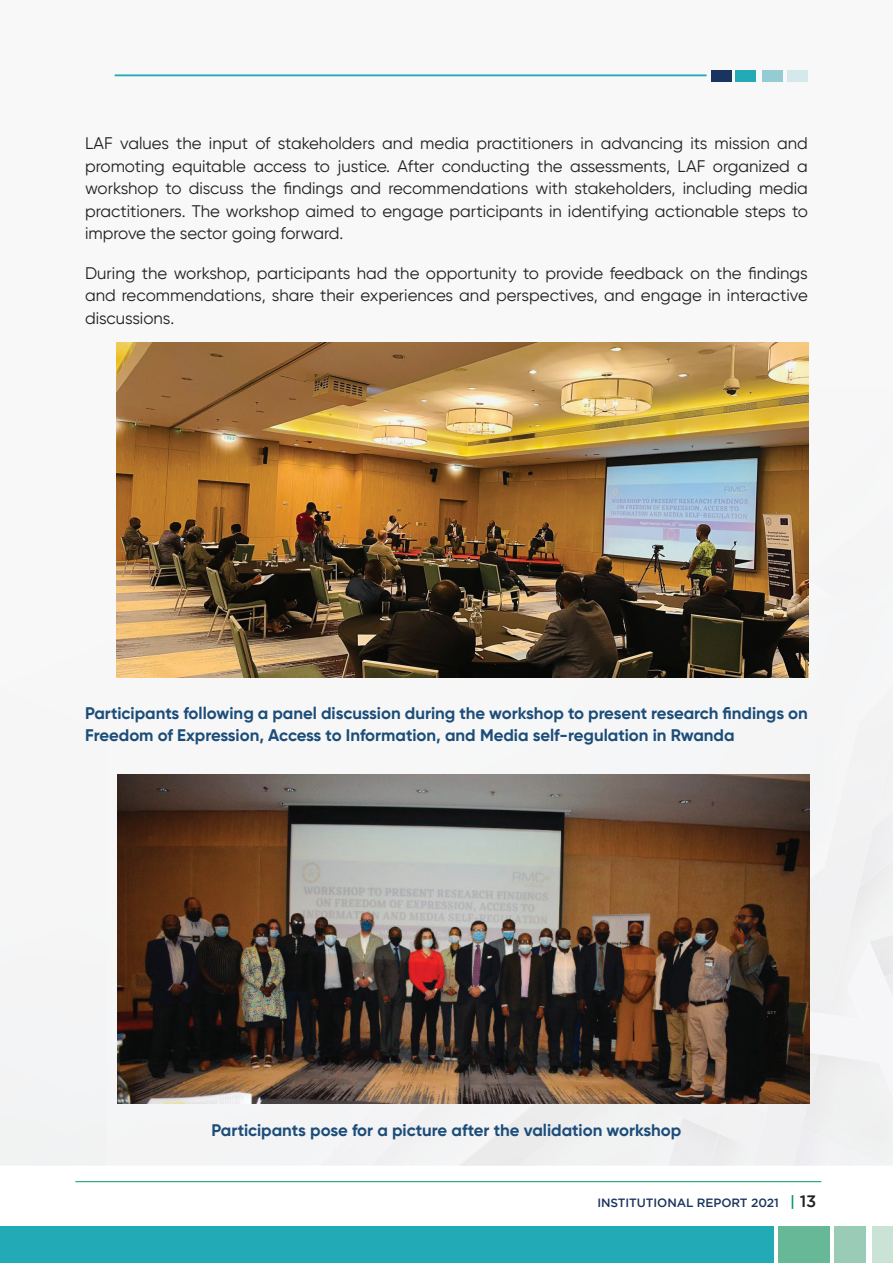
<style>
.page{position:relative;width:893px;height:1263px;background:#fff}
.page>*{position:absolute;margin:0;border:0;box-sizing:border-box;transform-origin:0 0}
.t1{font:16.8px/22.5px "Gilroy";color:#231f20;text-align:justify}
.t2{font:700 16.8px/22.5px "Gilroy";color:#1c4d79}
.t3{font:500 12px "Gotham";letter-spacing:-.01em;color:#1a335f}
.s1{font-size:15px;color:#009862}
.s2{font-size:16.5px;color:#231f20}
</style>
<div class="page">
<div style="left:0;top:0;width:893px;height:1165px;background:#f8f8f9"></div>
<div style="left:0;top:1226px;width:774px;height:37px;background:#22aab7"></div>
<div style="left:778px;top:1226px;width:51px;height:37px;background:#66b897"></div>
<div style="left:835px;top:1226px;width:31px;height:37px;background:#9acbb6"></div>
<div style="left:872px;top:1226px;width:21px;height:37px;background:#cbe3d6"></div>
<hr style="left:75px;top:1181px;width:746px;height:1px;background:#009862">
<img style="left:116px;top:387px;width:777px;height:778px">
<img style="left:117px;top:343px;width:691px;height:334px">
<img style="left:117px;top:775px;width:693px;height:329px">
<hr style="left:115px;top:75px;width:591px;height:1px;background:#22aab7">
<div style="left:711px;top:70px;width:20px;height:11px;background:#1a335f"></div>
<div style="left:735px;top:70px;width:21px;height:11px;background:#22aab7"></div>
<div style="left:763px;top:70px;width:20px;height:11px;background:#95cbd3"></div>
<div style="left:787px;top:70px;width:21px;height:11px;background:#d5e9ed"></div>
<p class="t1" style="left:85px;top:132px;width:724px">LAF values the input of stakeholders and media practitioners in advancing its mission and promoting equitable access to justice. After conducting the assessments, LAF organized a workshop to discuss the findings and recommendations with stakeholders, including media practitioners. The workshop aimed to engage participants in identifying actionable steps to improve the sector going forward.</p>
<p class="t1" style="left:85px;top:261px;width:724px">During the workshop, participants had the opportunity to provide feedback on the findings and recommendations, share their experiences and perspectives, and engage in interactive discussions.</p>
<p class="t2" style="left:85px;top:701px;width:724px">Participants following a panel discussion during the workshop to present research findings on<br>Freedom of Expression, Access to Information, and Media self-regulation in Rwanda</p>
<p class="t2" style="left:212px;top:1119px;width:471px">Participants pose for a picture after the validation workshop</p>
<p class="t3" style="left:597px;top:1196px;width:220px">INSTITUTIONAL REPORT 2021 <span class="s1">|</span> <span class="s2">13</span></p>
</div>
